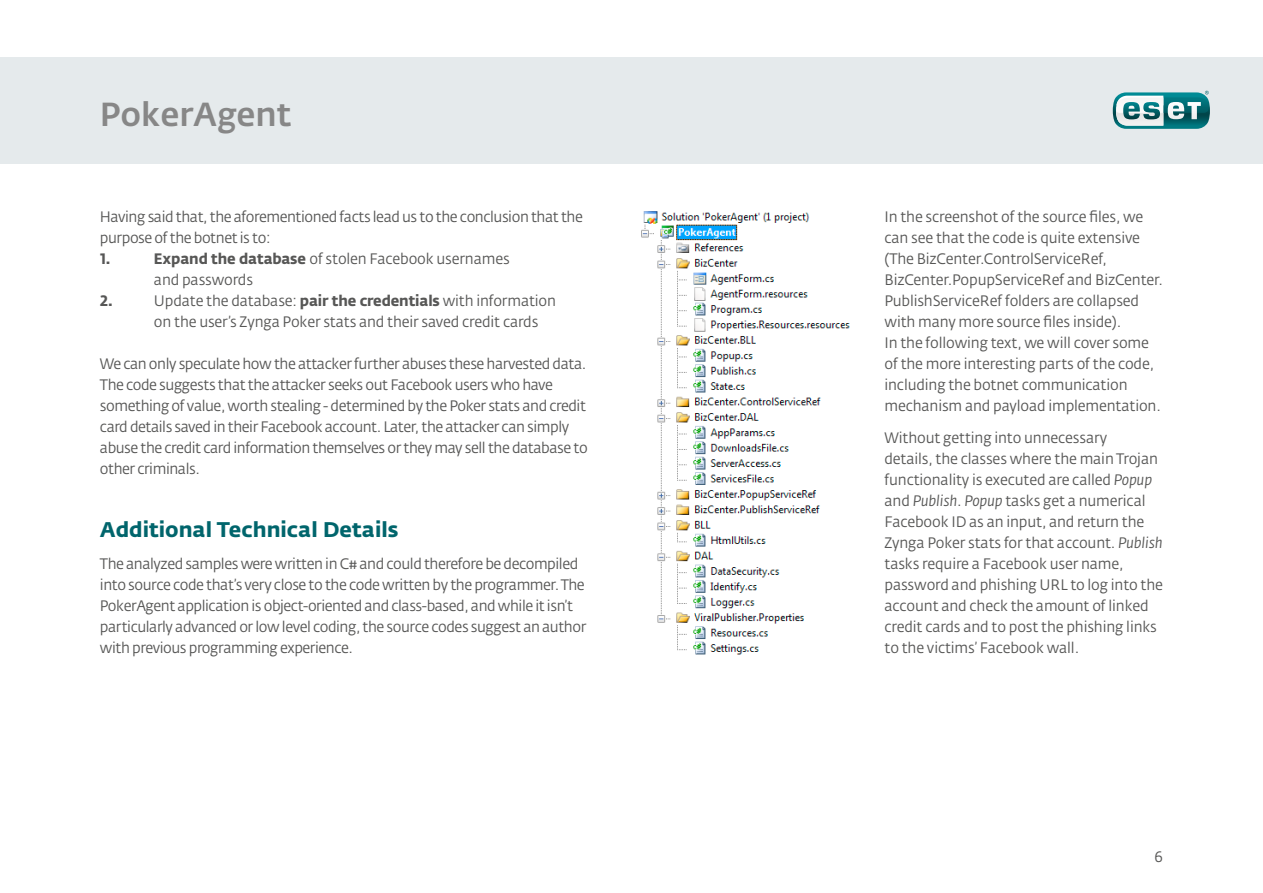
<style>
.page{position:relative;width:1263px;height:893px;background:#fff}
.page>*{position:absolute;margin:0;border:0;box-sizing:border-box;transform-origin:0 0}
.t1{font:500 33px "Fedra Sans Alt Pro";color:#878787}
.t2{font:700 21px "Fedra Sans Alt Pro";color:#00656c}
.t3{font:15px/21px "Fedra Sans Alt Pro";letter-spacing:-.01em;color:#575756;scale:.96 1}
.t4{font:15px/21px "Fedra Sans Alt Pro";letter-spacing:-.03em;color:#575756;scale:.96 1}
.t5{font:700 15px "Fedra Sans Alt Pro";color:#575756;scale:.96 1}
.t6{font:15px "Fedra Sans Alt Pro";letter-spacing:-.01em;color:#575756}
.s1{font-weight:700}
.s2{font-style:italic}
</style>
<div class="page">
<div style="left:0;top:57px;width:1263px;height:107px;background:#e5eaec"></div>
<svg style="left:1113px;top:91px;width:97px;height:38px"></svg>
<img style="left:641px;top:212px;width:209px;height:443px">
<h1 class="t1" style="left:100px;top:94px;width:193px">PokerAgent</h1>
<p class="t4" style="left:100px;top:206px;width:505px">Having said that, the aforementioned facts lead us to the conclusion that the purpose of the botnet is to:</p>
<p class="t5" style="left:100px;top:249px;width:13px">1.</p>
<p class="t3" style="left:154px;top:248px;width:372px"><span class="s1">Expand the database</span> of stolen Facebook usernames and passwords</p>
<p class="t5" style="left:100px;top:291px;width:15px">2.</p>
<p class="t3" style="left:154px;top:290px;width:420px">Update the database: <span class="s1">pair the credentials</span> with information on the user’s Zynga Poker stats and their saved credit cards</p>
<p class="t4" style="left:100px;top:353px;width:510px">We can only speculate how the attacker further abuses these harvested data.<br>The code suggests that the attacker seeks out Facebook users who have something of value, worth stealing - determined by the Poker stats and credit card details saved in their Facebook account. Later, the attacker can simply abuse the credit card information themselves or they may sell the database to other criminals.</p>
<h2 class="t2" style="left:100px;top:517px;width:300px">Additional Technical Details</h2>
<p class="t4" style="left:100px;top:553px;width:508px">The analyzed samples were written in C# and could therefore be decompiled into source code that’s very close to the code written by the programmer. The PokerAgent application is object-oriented and class-based, and while it isn’t particularly advanced or low level coding, the source codes suggest an author with previous programming experience.</p>
<p class="t3" style="left:884px;top:206px;width:292px">In the screenshot of the source files, we can see that the code is quite extensive (The BizCenter.ControlServiceRef, BizCenter.PopupServiceRef and BizCenter.<br>PublishServiceRef folders are collapsed with many more source files inside).<br>In the following text, we will cover some of the more interesting parts of the code, including the botnet communication mechanism and payload implementation.</p>
<p class="t3" style="left:884px;top:427px;width:292px">Without getting into unnecessary<br>details, the classes where the main Trojan functionality is executed are called <span class="s2">Popup </span>and <span class="s2">Publish</span>. <span class="s2">Popup</span> tasks get a numerical Facebook ID as an input, and return the Zynga Poker stats for that account. <span class="s2">Publish </span>tasks require a Facebook user name, password and phishing URL to log into the account and check the amount of linked credit cards and to post the phishing links to the victims’ Facebook wall.</p>
<p class="t6" style="left:1154px;top:847px;width:10px">6</p>
</div>
